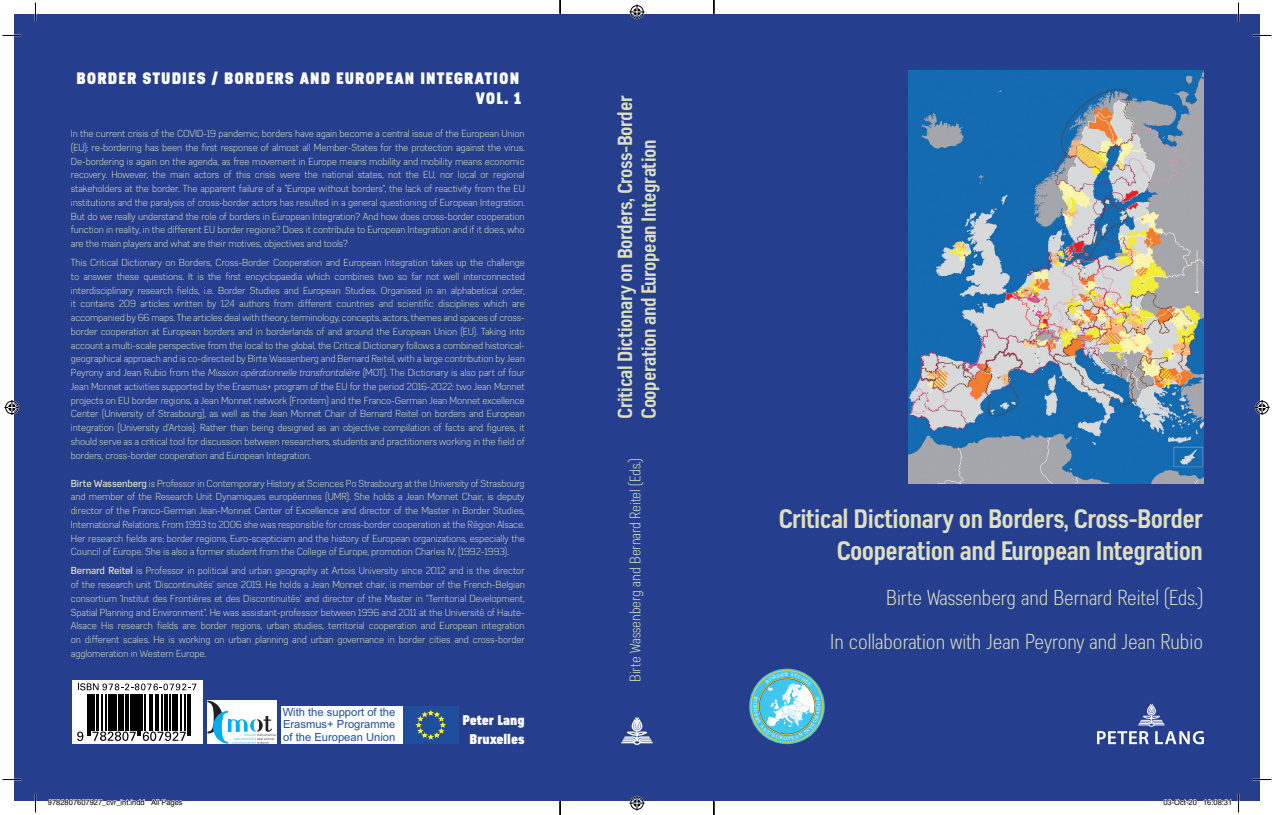
<style>
.page{position:relative;width:1274px;height:815px;background:#fff}
.page>*{position:absolute;margin:0;border:0;box-sizing:border-box;transform-origin:0 0}
.t1{font:700 condensed 26.25px/31.5px "Azbuka Pro";letter-spacing:-.02em;color:#dfdebf;text-align:right}
.t2{font:300 condensed 21.25px "Azbuka Pro";color:#dfdebf}
.t3{font:700 condensed 20px/23.8px "Azbuka Pro";letter-spacing:-.02em;color:#dfdebf}
.t4{font:900 condensed 16.25px/20px "Azbuka Pro";letter-spacing:.065em;color:#fff;text-align:right}
.t5{font:300 condensed 15px "Azbuka Pro";color:#dfdebf}
.t6{font:900 condensed 13.75px/18.8px "Azbuka Pro";color:#fff;text-align:center}
.t7{font:11.25px/12.2px "Arial";color:#1f4e9f;text-align:justify}
.t8{font:300 10px/13.8px "Azbuka Pro";letter-spacing:-.01em;color:#dfdebf;text-align:justify}
.t9{font:7.5px "Helvetica";color:#000}
.s1{font-style:italic}
.s2{font-weight:500}
</style>
<div class="page">
<div style="left:14px;top:14px;width:1245px;height:787px;background:#253f8e"></div>
<img style="left:621px;top:718px;width:31px;height:26px">
<img style="left:1097px;top:703px;width:107px;height:42px">
<div style="left:72px;top:681px;width:130px;height:63px;background:#fff"></div>
<svg style="left:78px;top:683px;width:119px;height:55px"></svg>
<hr style="left:87px;top:695px;width:2px;height:41px;background:#000">
<hr style="left:90px;top:695px;width:1px;height:41px;background:#000">
<hr style="left:92px;top:695px;width:3px;height:36px;background:#000">
<hr style="left:96px;top:695px;width:2px;height:36px;background:#000">
<hr style="left:102px;top:695px;width:1px;height:36px;background:#000">
<hr style="left:105px;top:695px;width:1px;height:36px;background:#000">
<hr style="left:108px;top:695px;width:2px;height:36px;background:#000">
<hr style="left:111px;top:695px;width:3px;height:36px;background:#000">
<hr style="left:115px;top:695px;width:2px;height:36px;background:#000">
<hr style="left:118px;top:695px;width:3px;height:36px;background:#000">
<hr style="left:122px;top:695px;width:1px;height:36px;background:#000">
<hr style="left:126px;top:695px;width:3px;height:36px;background:#000">
<hr style="left:130px;top:695px;width:3px;height:36px;background:#000">
<hr style="left:134px;top:695px;width:2px;height:36px;background:#000">
<hr style="left:137px;top:695px;width:2px;height:41px;background:#000">
<hr style="left:140px;top:695px;width:1px;height:41px;background:#000">
<hr style="left:142px;top:695px;width:1px;height:36px;background:#000">
<hr style="left:144px;top:695px;width:1px;height:36px;background:#000">
<hr style="left:149px;top:695px;width:4px;height:36px;background:#000">
<hr style="left:155px;top:695px;width:1px;height:36px;background:#000">
<hr style="left:157px;top:695px;width:1px;height:36px;background:#000">
<hr style="left:161px;top:695px;width:1px;height:36px;background:#000">
<hr style="left:165px;top:695px;width:3px;height:36px;background:#000">
<hr style="left:169px;top:695px;width:1px;height:36px;background:#000">
<hr style="left:172px;top:695px;width:3px;height:36px;background:#000">
<hr style="left:176px;top:695px;width:2px;height:36px;background:#000">
<hr style="left:180px;top:695px;width:1px;height:36px;background:#000">
<hr style="left:184px;top:695px;width:1px;height:36px;background:#000">
<hr style="left:187px;top:695px;width:2px;height:41px;background:#000">
<hr style="left:190px;top:695px;width:1px;height:41px;background:#000">
<svg style="left:77px;top:732px;width:6px;height:9px"></svg>
<svg style="left:92px;top:732px;width:44px;height:9px"></svg>
<svg style="left:143px;top:732px;width:43px;height:9px"></svg>
<svg style="left:78px;top:683px;width:118px;height:7px"></svg>
<svg style="left:749px;top:669px;width:75px;height:75px"></svg>
<div style="left:750px;top:670px;width:72px;height:72px;border:1px solid #fdcc09;border-radius:50%"></div>
<div style="left:281px;top:706px;width:177px;height:38px;background:#fff"></div>
<div style="left:403px;top:706px;width:55px;height:38px;background:#1f4e9f"></div>
<svg style="left:416px;top:710px;width:29px;height:29px"></svg>
<svg style="left:207px;top:701px;width:70px;height:43px;background:#c8e1ea"></svg>
<img style="left:908px;top:71px;width:294px;height:412px">
<svg style="left:3px;top:35px;width:18px;height:1px"></svg>
<svg style="left:1252px;top:35px;width:19px;height:1px"></svg>
<svg style="left:3px;top:779px;width:18px;height:1px"></svg>
<svg style="left:1252px;top:779px;width:19px;height:1px"></svg>
<svg style="left:35px;top:3px;width:1px;height:18px"></svg>
<svg style="left:35px;top:794px;width:1px;height:18px"></svg>
<svg style="left:629px;top:4px;width:15px;height:15px"></svg>
<svg style="left:629px;top:796px;width:15px;height:15px"></svg>
<svg style="left:4px;top:400px;width:15px;height:15px"></svg>
<svg style="left:1254px;top:400px;width:15px;height:15px"></svg>
<svg style="left:48px;top:799px;width:134px;height:2px"></svg>
<svg style="left:1163px;top:799px;width:33px;height:2px"></svg>
<svg style="left:1203px;top:799px;width:27px;height:2px"></svg>
<svg style="left:559px;top:0;width:2px;height:14px"></svg>
<svg style="left:559px;top:801px;width:2px;height:14px"></svg>
<svg style="left:713px;top:0;width:1px;height:14px"></svg>
<svg style="left:713px;top:801px;width:1px;height:14px"></svg>
<svg style="left:753px;top:673px;width:67px;height:67px;background:#72c2d7"></svg>
<h3 class="t4" style="left:76px;top:68px;width:446px">BORDER STUDIES / BORDERS AND EUROPEAN INTEGRATION<br>VOL. 1</h3>
<p class="t8" style="left:71px;top:127px;width:455px">In the current crisis of the COVID-19 pandemic, borders have again become a central issue of the European Union (EU): re-bordering has been the first response of almost all Member-States for the protection against the virus.<br>De-bordering is again on the agenda, as free movement in Europe means mobility and mobility means economic recovery. However, the main actors of this crisis were the national states, not the EU, nor local or regional stakeholders at the border. The apparent failure of a “Europe without borders”, the lack of reactivity from the EU institutions and the paralysis of cross-border actors has resulted in a general questioning of European Integration.<br>But do we really understand the role of borders in European Integration? And how does cross-border cooperation function in reality, in the different EU border regions? Does it contribute to European Integration and if it does, who are the main players and what are their motives, objectives and tools?</p>
<p class="t8" style="left:71px;top:256px;width:455px">This Critical Dictionary on Borders, Cross-Border Cooperation and European Integration takes up the challenge to answer these questions. It is the first encyclopaedia which combines two so far not well interconnected interdisciplinary research fields, i.e. Border Studies and European Studies. Organised in an alphabetical order, it contains 209 articles written by 124 authors from different countries and scientific disciplines which are accompanied by 66 maps. The articles deal with theory, terminology, concepts, actors, themes and spaces of cross&shy;border cooperation at European borders and in borderlands of and around the European Union (EU). Taking into account a multi-scale perspective from the local to the global, the Critical Dictionary follows a combined historical&shy;geographical approach and is co-directed by Birte Wassenberg and Bernard Reitel, with a large contribution by Jean Peyrony and Jean Rubio from the <span class="s1">Mission opérationnelle transfrontalière</span> (MOT). The Dictionary is also part of four Jean Monnet activities supported by the Erasmus+ program of the EU for the period 2016-2022: two Jean Monnet projects on EU border regions, a Jean Monnet network (Frontem) and the Franco-German Jean Monnet excellence Center (University of Strasbourg), as well as the Jean Monnet Chair of Bernard Reitel on borders and European integration (University d’Artois). Rather than being designed as an objective compilation of facts and figures, it should serve as a critical tool for discussion between researchers, students and practitioners working in the field of borders, cross-border cooperation and European Integration.</p>
<p class="t8" style="left:71px;top:476px;width:455px"><span class="s2">Birte Wassenberg</span> is Professor in Contemporary History at Sciences Po Strasbourg at the University of Strasbourg and member of the Research Unit Dynamiques européennes (UMR). She holds a Jean Monnet Chair, is deputy director of the Franco-German Jean-Monnet Center of Excellence and director of the Master in Border Studies, International Relations. From 1993 to 2006 she was responsible for cross-border cooperation at the Région Alsace.<br>Her research fields are: border regions, Euro-scepticism and the history of European organizations, especially the Council of Europe. She is also a former student from the College of Europe, promotion Charles IV, (1992-1993).</p>
<p class="t8" style="left:71px;top:564px;width:455px"><span class="s2">Bernard Reitel</span> is Professor in political and urban geography at Artois University since 2012 and is the director of the research unit ‘Discontinuités’ since 2019. He holds a Jean Monnet chair, is member of the French-Belgian consortium ‘Institut des Frontières et des Discontinuités’ and director of the Master in “Territorial Development, Spatial Planning and Environment”. He was assistant-professor between 1996 and 2011 at the Université of Haute-Alsace His research fields are: border regions, urban studies, territorial cooperation and European integration on different scales. He is working on urban planning and urban governance in border cities and cross-border agglomeration in Western Europe.</p>
<p class="t7" style="left:283px;top:706px;width:114px">With the support of the Erasmus+ Programme of the European Union</p>
<h3 class="t6" style="left:462px;top:711px;width:64px">PETER LANG<br>BRUXELLES</h3>
<h3 class="t3" style="left:613px;top:419px;width:325px;rotate:-90deg">Critical Dictionary on Borders, Cross-Border<br>Cooperation and European Integration</h3>
<h3 class="t5" style="left:626px;top:682px;width:225px;rotate:-90deg">Birte Wassenberg and Bernard Reitel (Eds.)</h3>
<h1 class="t1" style="left:778px;top:504px;width:426px">Critical Dictionary on Borders, Cross-Border<br>Cooperation and European Integration</h1>
<h2 class="t2" style="left:886px;top:585px;width:318px">Birte Wassenberg and Bernard Reitel (Eds.)</h2>
<h2 class="t2" style="left:830px;top:629px;width:374px">In collaboration with Jean Peyrony and Jean Rubio</h2>
<p class="t9" style="left:48px;top:798px;width:136px">9782807607927_cvr_int.indd All Pages</p>
<p class="t9" style="left:1163px;top:798px;width:70px">03-Oct-20 16:08:31</p>
</div>
